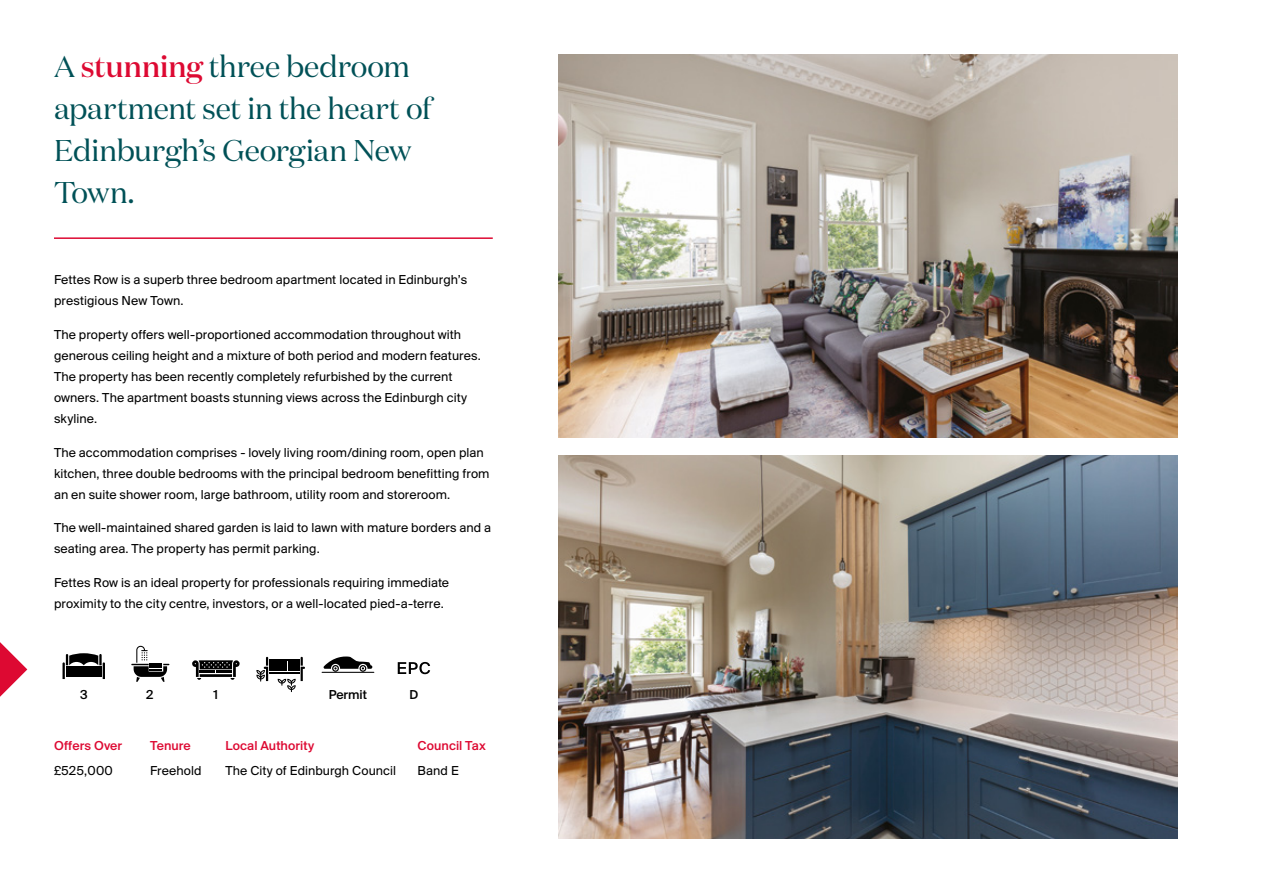
<style>
.page{position:relative;width:1263px;height:893px;background:#fff}
.page>*{position:absolute;margin:0;border:0;box-sizing:border-box;transform-origin:0 0}
.t1{font:30px/42px "Domaine Disp";letter-spacing:-.005em;color:#005157}
.t2{font:13.5px/21px "Suisse BP Intl";letter-spacing:.005em;color:#000}
.t3{font:500 13.5px "Suisse BP Intl";letter-spacing:.005em;color:#dd0932}
.t4{font:500 13.5px "Suisse BP Intl";color:#000}
.s1{font-weight:500;color:#dd0932}
</style>
<div class="page">
<hr style="left:54px;top:237px;width:439px;height:2px;background:#dd0932">
<img style="left:559px;top:54px;width:619px;height:383px">
<img style="left:559px;top:455px;width:619px;height:384px">
<svg style="left:256px;top:657px;width:49px;height:35px"></svg>
<svg style="left:322px;top:656px;width:52px;height:17px"></svg>
<svg style="left:63px;top:653px;width:42px;height:26px"></svg>
<svg style="left:131px;top:646px;width:38px;height:36px"></svg>
<svg style="left:192px;top:660px;width:48px;height:20px"></svg>
<svg style="left:0;top:642px;width:27px;height:55px"></svg>
<svg style="left:398px;top:662px;width:32px;height:12px"></svg>
<h1 class="t1" style="left:54px;top:46px;width:379px">A <span class="s1">stunning</span> three bedroom apartment set in the heart of<br>Edinburgh’s Georgian New<br>Town.</h1>
<p class="t2" style="left:54px;top:269px;width:415px">Fettes Row is a superb three bedroom apartment located in Edinburgh’s prestigious New Town.</p>
<p class="t2" style="left:54px;top:323px;width:428px">The property offers well-proportioned accommodation throughout with generous ceiling height and a mixture of both period and modern features.<br>The property has been recently completely refurbished by the current owners. The apartment boasts stunning views across the Edinburgh city skyline.</p>
<p class="t2" style="left:54px;top:441px;width:437px">The accommodation comprises - lovely living room/dining room, open plan kitchen, three double bedrooms with the principal bedroom benefitting from an en suite shower room, large bathroom, utility room and storeroom.</p>
<p class="t2" style="left:54px;top:517px;width:439px">The well-maintained shared garden is laid to lawn with mature borders and a seating area. The property has permit parking.</p>
<p class="t2" style="left:54px;top:572px;width:397px">Fettes Row is an ideal property for professionals requiring immediate proximity to the city centre, investors, or a well-located pied-a-terre.</p>
<p class="t4" style="left:80px;top:686px;width:9px">3</p>
<p class="t4" style="left:146px;top:686px;width:9px">2</p>
<p class="t4" style="left:214px;top:686px;width:6px">1</p>
<p class="t4" style="left:329px;top:686px;width:40px">Permit</p>
<p class="t4" style="left:410px;top:686px;width:10px">D</p>
<p class="t3" style="left:54px;top:738px;width:70px">Offers Over</p>
<p class="t2" style="left:54px;top:760px;width:60px">£525,000</p>
<p class="t3" style="left:150px;top:738px;width:42px">Tenure</p>
<p class="t2" style="left:150px;top:760px;width:53px">Freehold</p>
<p class="t3" style="left:225px;top:738px;width:90px">Local Authority</p>
<p class="t2" style="left:225px;top:760px;width:172px">The City of Edinburgh Council</p>
<p class="t3" style="left:418px;top:738px;width:70px">Council Tax</p>
<p class="t2" style="left:418px;top:760px;width:43px">Band E</p>
</div>
